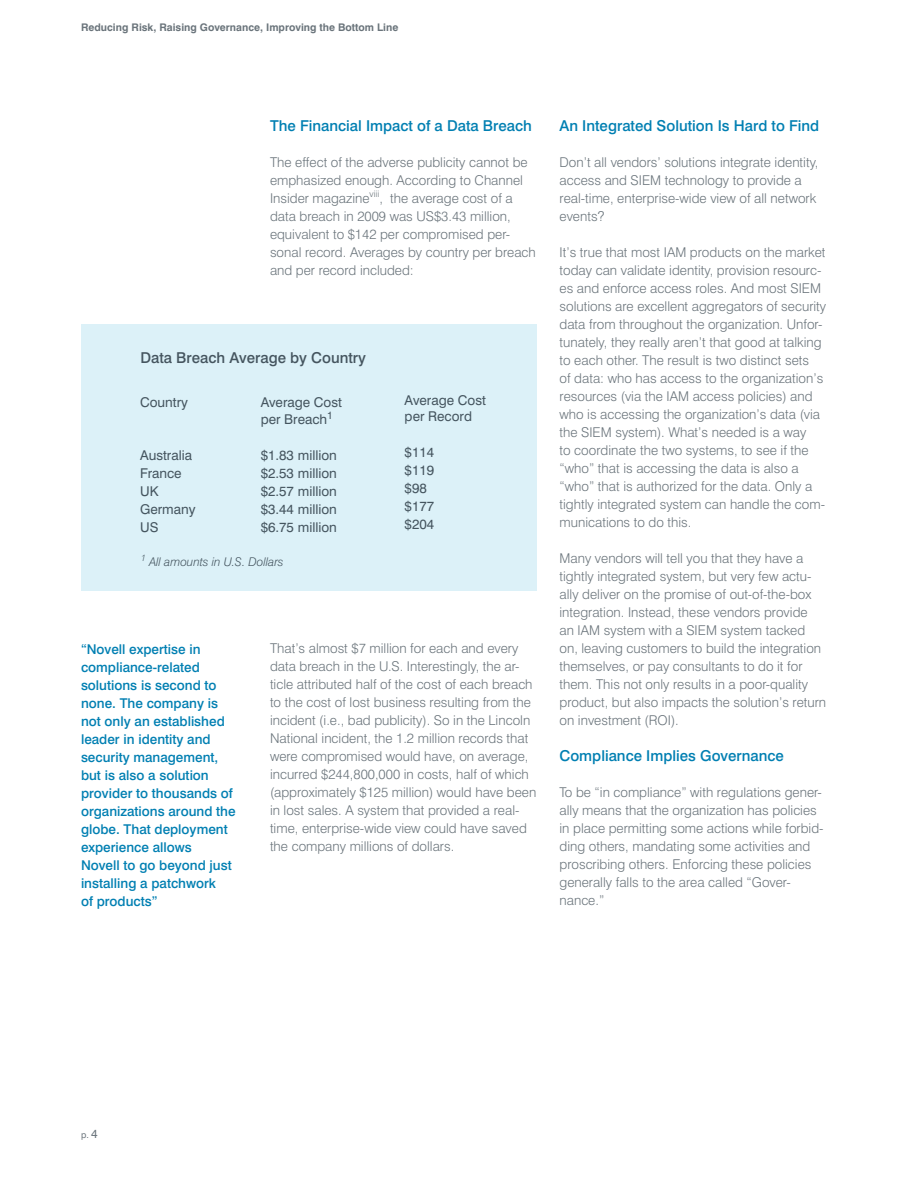
<style>
.page{position:relative;width:918px;height:1188px;background:#fff}
.page>*{position:absolute;margin:0;border:0;box-sizing:border-box;transform-origin:0 0}
.Subhead_E{font:500 15px "Swiss 721 BT";color:#007fb2}
.Subhead_E-2{font:500 15px "Swiss 721 BT";color:#45555f}
.Text__431{font:300 13.5px/18px "Swiss 721 BT";color:#6a747b}
.Sidebar_-_Quote{font:500 13.5px/18px "Swiss 721 BT";color:#007fb2}
.Subhead_F{font:13.5px/16.5px "Swiss 721 BT";color:#45555f}
.Sidebar_-_Italics{font:italic 300 12px "Swiss 721 BT";color:#45555f}
.t1{font:700 10.5px "Swiss 721 BT";color:#6a747b}
.t2{font:9px "Swiss 721 BT";color:#6a747b}
.s1{font-size:12px}
</style>
<div class="page">
<div style="left:81px;top:324px;width:456px;height:267px;background:#dcf1f8"></div>
<p class="t1" style="left:81px;top:21px;width:319px">Reducing Risk, Raising Governance, Improving the Bottom Line</p>
<p class="Subhead_E" style="left:270px;top:116px;width:263px">The Financial Impact of a Data Breach</p>
<p class="Text__431" style="left:270px;top:153px;width:267px">The effect of the adverse publicity cannot be emphasized enough. According to Channel Insider magazine<sup>viii</sup>, the average cost of a data breach in 2009 was US$3.43 million, equivalent to $142 per compromised per&shy;sonal record. Averages by country per breach and per record included:</p>
<p class="Subhead_E-2" style="left:140px;top:349px;width:227px">Data Breach Average by Country</p>
<p class="Subhead_F" style="left:140px;top:394px;width:49px">Country</p>
<p class="Subhead_F" style="left:140px;top:447px;width:53px">Australia</p>
<p class="Subhead_F" style="left:140px;top:465px;width:43px">France</p>
<p class="Subhead_F" style="left:140px;top:483px;width:20px">UK</p>
<p class="Subhead_F" style="left:140px;top:501px;width:57px">Germany</p>
<p class="Subhead_F" style="left:140px;top:519px;width:20px">US</p>
<p class="Subhead_F" style="left:261px;top:394px;width:83px">Average Cost per Breach<sup>1</sup></p>
<p class="Subhead_F" style="left:261px;top:447px;width:78px">$1.83 million</p>
<p class="Subhead_F" style="left:261px;top:465px;width:78px">$2.53 million</p>
<p class="Subhead_F" style="left:261px;top:483px;width:78px">$2.57 million</p>
<p class="Subhead_F" style="left:261px;top:501px;width:78px">$3.44 million</p>
<p class="Subhead_F" style="left:261px;top:519px;width:78px">$6.75 million</p>
<p class="Sidebar_-_Italics" style="left:141px;top:554px;width:144px"><sup>1</sup> All amounts in U.S. Dollars</p>
<p class="Subhead_F" style="left:405px;top:392px;width:83px">Average Cost per Record</p>
<p class="Subhead_F" style="left:405px;top:444px;width:31px">$114</p>
<p class="Subhead_F" style="left:405px;top:462px;width:31px">$119</p>
<p class="Subhead_F" style="left:405px;top:480px;width:24px">$98</p>
<p class="Subhead_F" style="left:405px;top:498px;width:31px">$177</p>
<p class="Subhead_F" style="left:405px;top:516px;width:31px">$204</p>
<p class="Sidebar_-_Quote" style="left:81px;top:640px;width:156px">“Novell expertise in compliance-related solutions is second to none. The company is not only an established leader in identity and security management, but is also a solution provider to thousands of organizations around the globe. That deployment experience allows<br>Novell to go beyond just installing a patchwork<br>of products”</p>
<p class="Text__431" style="left:270px;top:639px;width:268px">That’s almost $7 million for each and every data breach in the U.S. Interestingly, the ar&shy;ticle attributed half of the cost of each breach to the cost of lost business resulting from the incident (i.e., bad publicity). So in the Lincoln National incident, the 1.2 million records that were compromised would have, on average, incurred $244,800,000 in costs, half of which (approximately $125 million) would have been in lost sales. A system that provided a real&shy;time, enterprise-wide view could have saved the company millions of dollars.</p>
<p class="Subhead_E" style="left:560px;top:116px;width:261px">An Integrated Solution Is Hard to Find</p>
<p class="Text__431" style="left:560px;top:153px;width:260px">Don’t all vendors’ solutions integrate identity, access and SIEM technology to provide a real-time, enterprise-wide view of all network events?</p>
<p class="Text__431" style="left:560px;top:243px;width:268px">It’s true that most IAM products on the market today can validate identity, provision resourc&shy;es and enforce access roles. And most SIEM solutions are excellent aggregators of security data from throughout the organization. Unfor&shy;tunately, they really aren’t that good at talking to each other. The result is two distinct sets<br>of data: who has access to the organization’s resources (via the IAM access policies) and who is accessing the organization’s data (via the SIEM system). What’s needed is a way<br>to coordinate the two systems, to see if the “who” that is accessing the data is also a “who” that is authorized for the data. Only a tightly integrated system can handle the com&shy;munications to do this.</p>
<p class="Text__431" style="left:560px;top:549px;width:268px">Many vendors will tell you that they have a tightly integrated system, but very few actu&shy;ally deliver on the promise of out-of-the-box integration. Instead, these vendors provide<br>an IAM system with a SIEM system tacked on, leaving customers to build the integration themselves, or pay consultants to do it for them. This not only results in a poor-quality product, but also impacts the solution’s return on investment (ROI).</p>
<p class="Subhead_E" style="left:560px;top:746px;width:226px">Compliance Implies Governance</p>
<p class="Text__431" style="left:560px;top:783px;width:266px">To be “in compliance” with regulations gener&shy;ally means that the organization has policies in place permitting some actions while forbid&shy;ding others, mandating some activities and proscribing others. Enforcing these policies generally falls to the area called “Gover&shy;nance.”</p>
<p class="t2" style="left:81px;top:1129px;width:18px">p. <span class="s1">4</span></p>
</div>
